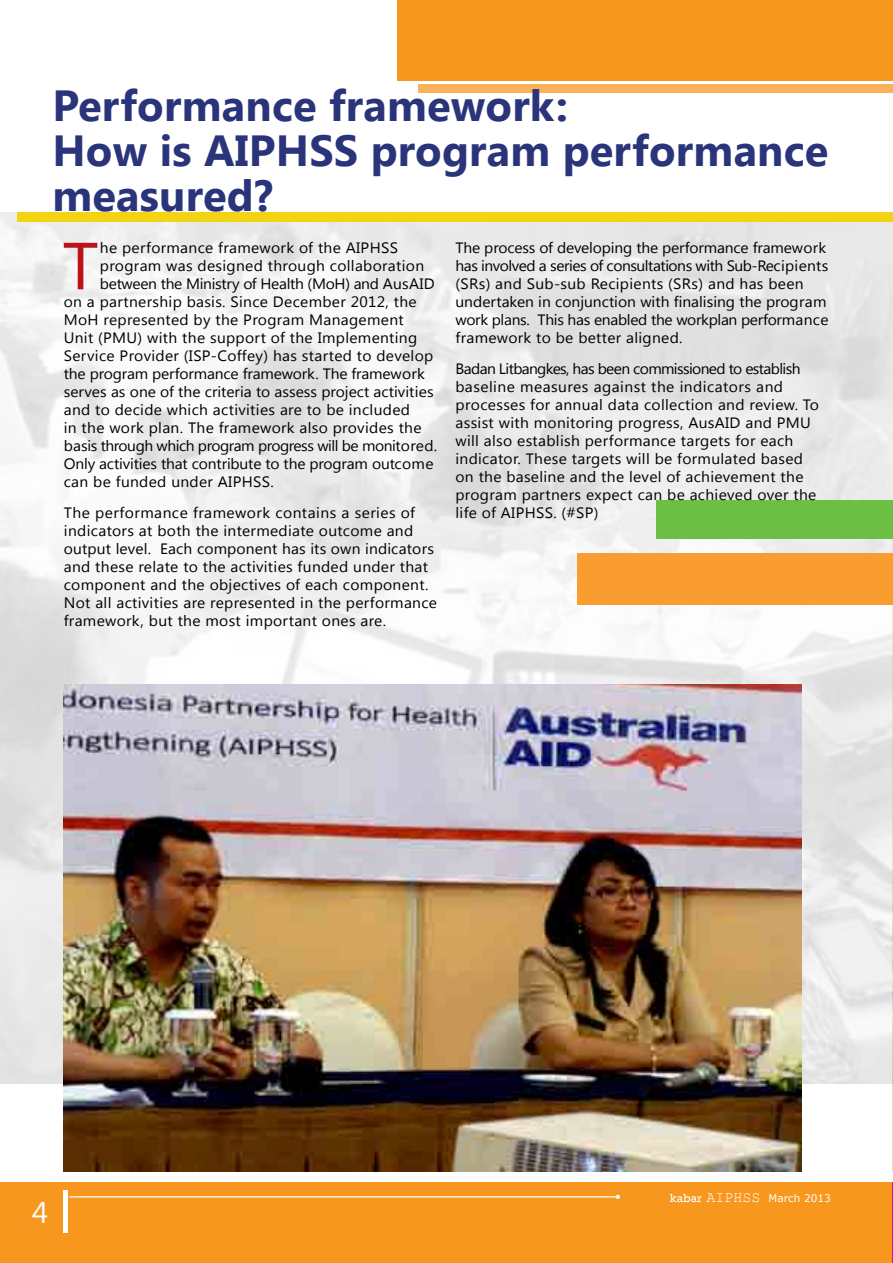
<style>
.page{position:relative;width:893px;height:1263px;background:#fff}
.page>*{position:absolute;margin:0;border:0;box-sizing:border-box;transform-origin:0 0}
.t1{font:66.45px "Segoe UI";color:#ba141a;scale:1.04 1}
.t2{font:700 43.5px/45px "Segoe UI";letter-spacing:.005em;color:#2a347a}
.t3{font:30px "Segoe UI";color:#fff}
.t4{font:15px/18px "Segoe UI";letter-spacing:.02em;color:#000;scale:1.04 1}
.t5{font:15px/18px "Segoe UI";letter-spacing:-.01em;color:#000;scale:1.04 1}
.t6{font:15px "Segoe UI";color:#000;scale:1.04 1}
.t7{font:15px "Segoe UI";letter-spacing:-.03em;color:#000;scale:1.04 1}
.t8{font:15px "Segoe UI";letter-spacing:-.02em;color:#000;scale:1.04 1}
.t9{font:10.5px "Verdana";color:#fff}
.s1{font-family:"Rockwell";font-size:12px}
.s2{font-family:"Rod";font-size:15px}
</style>
<div class="page">
<div style="left:0;top:1182px;width:893px;height:81px;background:#f8971d"></div>
<hr style="left:892px;top:1182px;width:1px;height:81px;background:#d2108a">
<img style="left:0;top:213px;width:892px;height:871px">
<div style="left:398px;top:0;width:495px;height:81px;background:#f8971d"></div>
<div style="left:419px;top:85px;width:474px;height:8px;background:#f9b258"></div>
<img style="left:892px;top:503px;width:1px;height:668px">
<div style="left:17px;top:213px;width:876px;height:9px;background:#f3d414"></div>
<div style="left:577px;top:553px;width:316px;height:51px;background:#f99d31"></div>
<div style="left:656px;top:500px;width:236px;height:38px;background:#6cbe45"></div>
<img style="left:64px;top:684px;width:737px;height:487px">
<hr style="left:64px;top:1191px;width:4px;height:42px;background:#fff">
<svg style="left:69px;top:1195px;width:551px;height:4px"></svg>
<h2 class="t2" style="left:52px;top:80px;width:777px">Performance framework:<br>How is AIPHSS program performance measured?</h2>
<h1 class="t1" style="left:62px;top:220px;width:36px">T</h1>
<p class="t4" style="left:100px;top:238px;width:288px">he performance framework of the AIPHSS</p>
<p class="t4" style="left:100px;top:256px;width:313px">program was designed through collaboration</p>
<p class="t8" style="left:100px;top:274px;width:324px">between the Ministry of Health (MoH) and AusAID</p>
<p class="t4" style="left:64px;top:292px;width:341px">on a partnership basis. Since December 2012, the</p>
<p class="t4" style="left:64px;top:310px;width:328px">MoH represented by the Program Management</p>
<p class="t4" style="left:64px;top:328px;width:341px">Unit (PMU) with the support of the Implementing</p>
<p class="t4" style="left:64px;top:346px;width:357px">Service Provider (ISP-Coffey) has started to develop</p>
<p class="t5" style="left:64px;top:364px;width:349px">the program performance framework. The framework</p>
<p class="t6" style="left:64px;top:382px;width:357px">serves as one of the criteria to assess project activities</p>
<p class="t4" style="left:64px;top:400px;width:334px">and to decide which activities are to be included</p>
<p class="t4" style="left:64px;top:418px;width:345px">in the work plan. The framework also provides the</p>
<p class="t7" style="left:64px;top:436px;width:361px">basis through which program progress will be monitored.</p>
<p class="t5" style="left:64px;top:454px;width:357px">Only activities that contribute to the program outcome</p>
<p class="t4" style="left:64px;top:472px;width:203px">can be funded under AIPHSS.</p>
<p class="t4" style="left:64px;top:503px;width:360px">The performance framework contains a series of indicators at both the intermediate outcome and output level. Each component has its own indicators and these relate to the activities funded under that component and the objectives of each component.<br>Not all activities are represented in the performance framework, but the most important ones are.</p>
<p class="t5" style="left:455px;top:238px;width:360px">The process of developing the performance framework has involved a series of consultations with Sub-Recipients (SRs) and Sub-sub Recipients (SRs) and has been undertaken in conjunction with finalising the program work plans. This has enabled the workplan performance framework to be better aligned.</p>
<p class="t4" style="left:455px;top:359px;width:351px">Badan Litbangkes, has been commissioned to establish baseline measures against the indicators and processes for annual data collection and review. To assist with monitoring progress, AusAID and PMU will also establish performance targets for each indicator. These targets will be formulated based on the baseline and the level of achievement the program partners expect can be achieved over the life of AIPHSS. (#SP)</p>
<h3 class="t3" style="left:32px;top:1191px;width:18px">4</h3>
<p class="t9" style="left:670px;top:1191px;width:162px"><span class="s1">kabar</span> <span class="s2">AIPHSS</span> March 2013</p>
</div>
